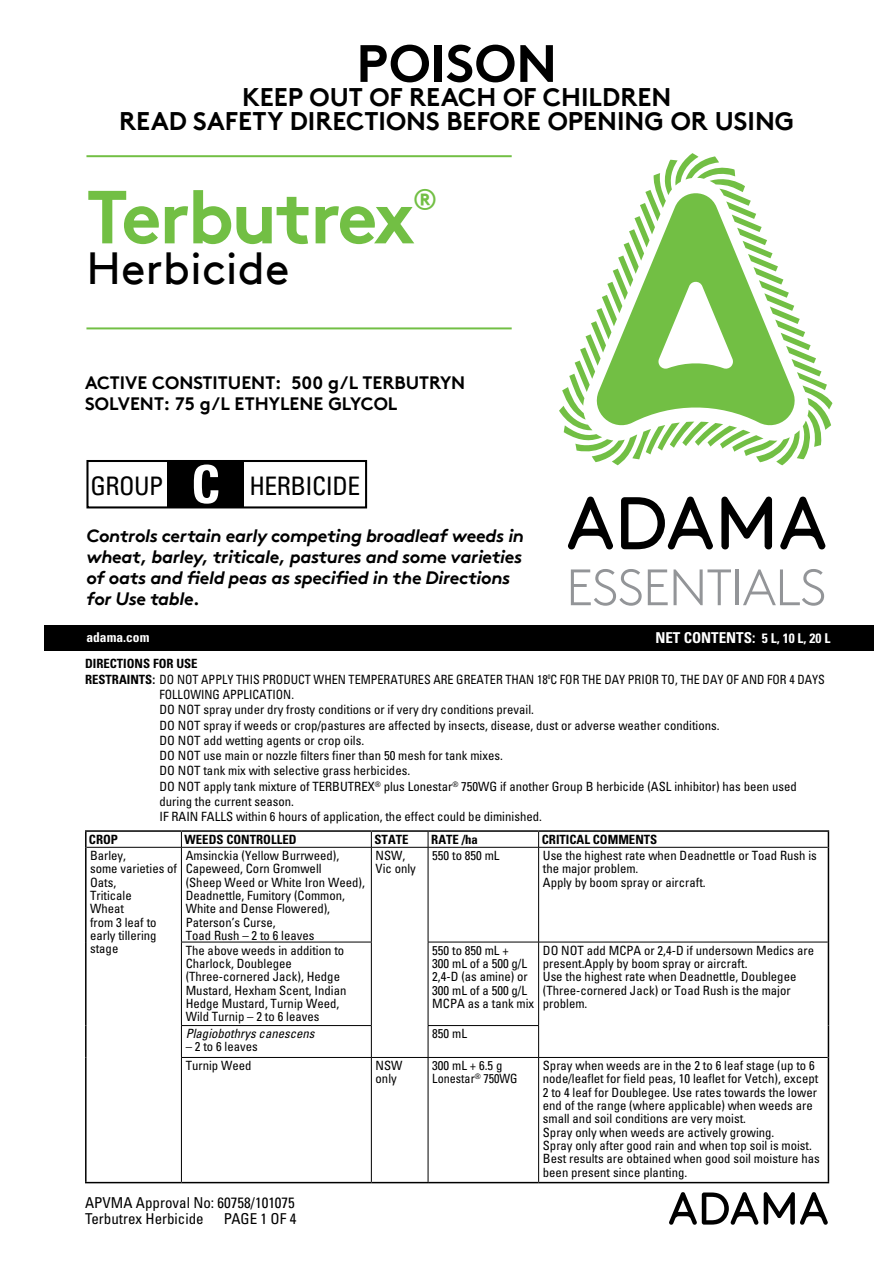
<style>
.page{position:relative;width:893px;height:1263px;background:#fff}
.page>*{position:absolute;margin:0;border:0;box-sizing:border-box;transform-origin:0 0}
.t1{font:700 75px "Brown TT";letter-spacing:-.03em;color:#72bf44}
.t2{font:700 52.5px "Brown TT";color:#000}
.t3{font:300 51px "Brown TT";letter-spacing:-.015em;color:#939598}
.t4{font:45px "Brown TT";color:#000}
.t5{font:700 30px "Brown TT";color:#72bf44}
.t6{font:700 25.5px/24px "Brown TT";color:#000;text-align:center}
.t7{font:condensed 25.5px "Univers";letter-spacing:-.02em;color:#000}
.t8{font:italic 700 18px/21px "Brown TT";letter-spacing:-.02em;color:#000}
.t9{font:700 18px/21px "Brown TT";color:#000}
.t10{font:condensed 15px/16.5px "Univers";color:#000}
.t11{font:condensed 15px "Univers";color:#fff}
.t12{font:700 condensed 15px "Univers";color:#fff}
.t13{font:700 condensed 13.5px "Univers";color:#fff}
.t14{font:condensed 12.75px/13.4px "Univers";color:#000}
.t15{font:condensed 12.75px/15.3px "Univers";color:#000;scale:.95 1}
.t16{font:700 condensed 12.75px/15.3px "Univers";color:#000}
.t17{font:italic condensed 12.75px "Univers";color:#000}
.s1{font-weight:700;font-size:52.5px;color:#fff}
.s2{font-size:15px}
.s3{font-weight:400}
</style>
<div class="page">
<svg style="left:669px;top:1192px;width:89px;height:33px"></svg>
<svg style="left:764px;top:1192px;width:64px;height:33px"></svg>
<div style="left:44px;top:625px;width:829px;height:26px;background:#000"></div>
<div style="left:86px;top:460px;width:281px;height:48px;border:2px solid #000"></div>
<div style="left:167px;top:461px;width:77px;height:46px;background:#000"></div>
<hr style="left:86px;top:155px;width:426px;height:2px;background:#72bf44">
<hr style="left:86px;top:327px;width:426px;height:2px;background:#72bf44">
<svg style="left:559px;top:153px;width:273px;height:312px"></svg>
<svg style="left:568px;top:497px;width:45px;height:52px"></svg>
<svg style="left:621px;top:497px;width:92px;height:52px"></svg>
<svg style="left:780px;top:497px;width:45px;height:52px"></svg>
<svg style="left:721px;top:497px;width:51px;height:52px"></svg>
<svg style="left:181px;top:832px;width:1px;height:15px"></svg>
<svg style="left:371px;top:832px;width:1px;height:15px"></svg>
<svg style="left:428px;top:832px;width:1px;height:15px"></svg>
<svg style="left:538px;top:832px;width:1px;height:15px"></svg>
<hr style="left:87px;top:847px;width:94px;height:1px;background:#000">
<hr style="left:181px;top:847px;width:190px;height:1px;background:#000">
<hr style="left:181px;top:847px;width:1px;height:95px;background:#000">
<hr style="left:371px;top:847px;width:57px;height:1px;background:#000">
<hr style="left:371px;top:847px;width:1px;height:95px;background:#000">
<hr style="left:428px;top:847px;width:111px;height:1px;background:#000">
<hr style="left:428px;top:847px;width:1px;height:95px;background:#000">
<hr style="left:539px;top:847px;width:289px;height:1px;background:#000">
<hr style="left:538px;top:847px;width:1px;height:95px;background:#000">
<hr style="left:181px;top:942px;width:191px;height:1px;background:#000">
<hr style="left:181px;top:942px;width:1px;height:83px;background:#000">
<hr style="left:371px;top:942px;width:1px;height:83px;background:#000">
<hr style="left:428px;top:942px;width:111px;height:1px;background:#000">
<hr style="left:428px;top:942px;width:1px;height:83px;background:#000">
<hr style="left:539px;top:942px;width:289px;height:1px;background:#000">
<hr style="left:538px;top:942px;width:1px;height:83px;background:#000">
<hr style="left:181px;top:1025px;width:191px;height:1px;background:#000">
<hr style="left:181px;top:1026px;width:1px;height:31px;background:#000">
<hr style="left:371px;top:1026px;width:1px;height:31px;background:#000">
<hr style="left:428px;top:1025px;width:111px;height:1px;background:#000">
<hr style="left:428px;top:1026px;width:1px;height:31px;background:#000">
<hr style="left:538px;top:1026px;width:1px;height:31px;background:#000">
<hr style="left:181px;top:1057px;width:190px;height:1px;background:#000">
<hr style="left:181px;top:1058px;width:1px;height:124px;background:#000">
<hr style="left:371px;top:1057px;width:57px;height:1px;background:#000">
<hr style="left:371px;top:1058px;width:1px;height:124px;background:#000">
<hr style="left:428px;top:1057px;width:111px;height:1px;background:#000">
<hr style="left:428px;top:1058px;width:1px;height:124px;background:#000">
<hr style="left:539px;top:1057px;width:289px;height:1px;background:#000">
<hr style="left:538px;top:1058px;width:1px;height:124px;background:#000">
<hr style="left:85px;top:830px;width:96px;height:2px;background:#000">
<svg style="left:85px;top:832px;width:2px;height:15px"></svg>
<hr style="left:181px;top:830px;width:190px;height:2px;background:#000">
<hr style="left:371px;top:830px;width:57px;height:2px;background:#000">
<hr style="left:428px;top:830px;width:111px;height:2px;background:#000">
<hr style="left:539px;top:830px;width:290px;height:2px;background:#000">
<svg style="left:828px;top:832px;width:1px;height:15px"></svg>
<hr style="left:85px;top:847px;width:2px;height:95px;background:#000">
<hr style="left:828px;top:847px;width:1px;height:95px;background:#000">
<hr style="left:85px;top:942px;width:2px;height:83px;background:#000">
<hr style="left:828px;top:942px;width:1px;height:83px;background:#000">
<hr style="left:85px;top:1025px;width:2px;height:32px;background:#000">
<hr style="left:828px;top:1025px;width:1px;height:32px;background:#000">
<hr style="left:85px;top:1057px;width:2px;height:125px;background:#000">
<hr style="left:828px;top:1057px;width:1px;height:125px;background:#000">
<hr style="left:85px;top:1182px;width:96px;height:1px;background:#000">
<hr style="left:181px;top:1182px;width:190px;height:1px;background:#000">
<hr style="left:371px;top:1182px;width:57px;height:1px;background:#000">
<hr style="left:428px;top:1182px;width:111px;height:1px;background:#000">
<hr style="left:539px;top:1182px;width:290px;height:1px;background:#000">
<h2 class="t2" style="left:356px;top:31px;width:202px">POISON</h2>
<h3 class="t6" style="left:119px;top:85px;width:676px">KEEP OUT OF REACH OF CHILDREN<br>READ SAFETY DIRECTIONS BEFORE OPENING OR USING</h3>
<h1 class="t1" style="left:86px;top:171px;width:330px">Terbutrex</h1>
<h3 class="t5" style="left:412px;top:182px;width:27px">®</h3>
<h3 class="t4" style="left:86px;top:242px;width:205px">Herbicide</h3>
<h3 class="t9" style="left:85px;top:372px;width:382px">ACTIVE CONSTITUENT: 500 g/L TERBUTRYN<br>SOLVENT: 75 g/L ETHYLENE GLYCOL</h3>
<h3 class="t7" style="left:90px;top:470px;width:271px">GROUP <span class="s1">C</span> HERBICIDE</h3>
<h3 class="t8" style="left:86px;top:525px;width:439px">Controls certain early competing broadleaf weeds in wheat, barley, triticale, pastures and some varieties of oats and field peas as specified in the Directions for Use table.</h3>
<p class="t13" style="left:86px;top:628px;width:64px">adama.com</p>
<p class="t11" style="left:582px;top:629px;width:248px">CONTENTS: 1 L, 5 L, 10 L, 20 L, 110 L, 200 L</p>
<h3 class="t3" style="left:566px;top:559px;width:262px">ESSENTIALS</h3>
<p class="t12" style="left:655px;top:628px;width:47px">Net Contents</p>
<p class="t13" style="left:752px;top:629px;width:80px"><span class="s2">:</span> 5 L, 10 L, 20 L</p>
<p class="t16" style="left:85px;top:656px;width:247px">DIRECTIONS FOR USE<br>RESTRAINTS: <span class="s3">DO NOT app ly th is prod uct when</span></p>
<p class="t15" style="left:349px;top:671px;width:9px">tempe</p>
<p class="t15" style="left:384px;top:671px;width:99px">ratures are greate</p>
<p class="t15" style="left:496px;top:671px;width:19px">r than</p>
<p class="t15" style="left:537px;top:671px;width:224px">18<sup>0</sup>Cfor the day prior to, the day of and</p>
<p class="t15" style="left:767px;top:671px;width:62px">for 4 days</p>
<p class="t15" style="left:159px;top:686px;width:672px">fo llowing application .<br>DO NOT spray under dry frosty conditions or if very dry conditions prevail.<br>DO NOT spray if weeds or crop/pastures are affected by insects, disease, dust or adverse weather conditions.<br>DO NOT add wetting agents or crop oils.<br>DO NOT use main or nozzle filters finer than 50 mesh for tank mixes.<br>DO NOT tank mix with selective grass herbicides.<br>DO NOT apply tank mixture of TERBUTREX<sup>®</sup> plus Lonestar<sup>®</sup> 750WG if another Group B herbicide (ASL inhibitor) has been used during the current season.<br>I F RAI N FALLS within 6 hours of application, the effect could be diminished.</p>
<p class="t16" style="left:89px;top:832px;width:31px">CROP</p>
<p class="t16" style="left:185px;top:832px;width:113px">WEEDS CONTROLLED</p>
<p class="t16" style="left:375px;top:832px;width:36px">STATE</p>
<p class="t16" style="left:431px;top:832px;width:48px">RATE /ha</p>
<p class="t16" style="left:542px;top:832px;width:117px">CRITICAL COMMENTS</p>
<p class="t14" style="left:90px;top:848px;width:89px">Barley,<br>some varieties of<br>Oats,<br>Triticale<br>Wheat<br>from 3 leaf to early tillering stage</p>
<p class="t14" style="left:186px;top:848px;width:181px">Amsinckia (Yellow Burrweed),<br>Capeweed, Corn Gromwell<br>(Sheep Weed or White I ron Weed),<br>Deadnettle, Fumitory (Common,<br>White and Dense Flowered),<br>Paterson’s Curse,<br>Toad Rush – 2 to 6 leaves</p>
<p class="t14" style="left:376px;top:848px;width:42px">NSW,<br>Vic only</p>
<p class="t14" style="left:432px;top:848px;width:68px">550 to 850 mL</p>
<p class="t14" style="left:543px;top:848px;width:276px">Use the highest rate when Deadnettle or Toad Rush is the major problem.<br>Apply by boom spray or aircraft.</p>
<p class="t14" style="left:186px;top:943px;width:162px">The above weeds in addition to<br>Charlock, Doublegee (Three-cornered Jack), Hedge<br>Mustard, Hexham Scent, Indian<br>Hedge Mustard, Turnip Weed,<br>Wild Turnip – 2 to 6 leaves</p>
<p class="t14" style="left:432px;top:943px;width:103px">550 to 850 mL +<br>300 mL of a 500 g/L<br>2,4-D (as amine) or<br>300 mL of a 500 g/L<br>MCPA as a tank mix</p>
<p class="t14" style="left:543px;top:943px;width:273px">DO NOT add MCPA or 2,4-D if undersown Medics are present.Apply by boom spray or aircraft.<br>Use the highest rate when Deadnettle, Doublegee (Three-cornered Jack) or Toad Rush is the major problem.</p>
<p class="t17" style="left:186px;top:1025px;width:130px">Plagiobothrys canescens</p>
<p class="t14" style="left:186px;top:1040px;width:74px">– 2 to 6 leaves</p>
<p class="t14" style="left:432px;top:1026px;width:35px">850 mL</p>
<p class="t14" style="left:186px;top:1058px;width:67px">Turnip Weed</p>
<p class="t14" style="left:376px;top:1058px;width:23px">NSW only</p>
<p class="t14" style="left:432px;top:1058px;width:87px">300 mL + 6.5 g<br>Lonestar<sup>®</sup> 750WG</p>
<p class="t14" style="left:543px;top:1058px;width:278px">Spray when weeds are in the 2 to 6 leaf stage (up to 6 node/leaflet for field peas, 10 leaflet for Vetch), except 2 to 4 leaf for Doublegee. Use rates towards the lower end of the range (where applicable) when weeds are small and soil conditions are very moist.<br>Spray only when weeds are actively growing.<br>Spray only after good rain and when top soil is moist.<br>Best results are obtained when good soil moisture has been present since planting.</p>
<p class="t10" style="left:85px;top:1193px;width:211px">APVMA Approval No: 60758/101075<br>Terbutrex Herbicide</p>
<p class="t10" style="left:224px;top:1210px;width:74px">PAGE 1 OF 4</p>
</div>
